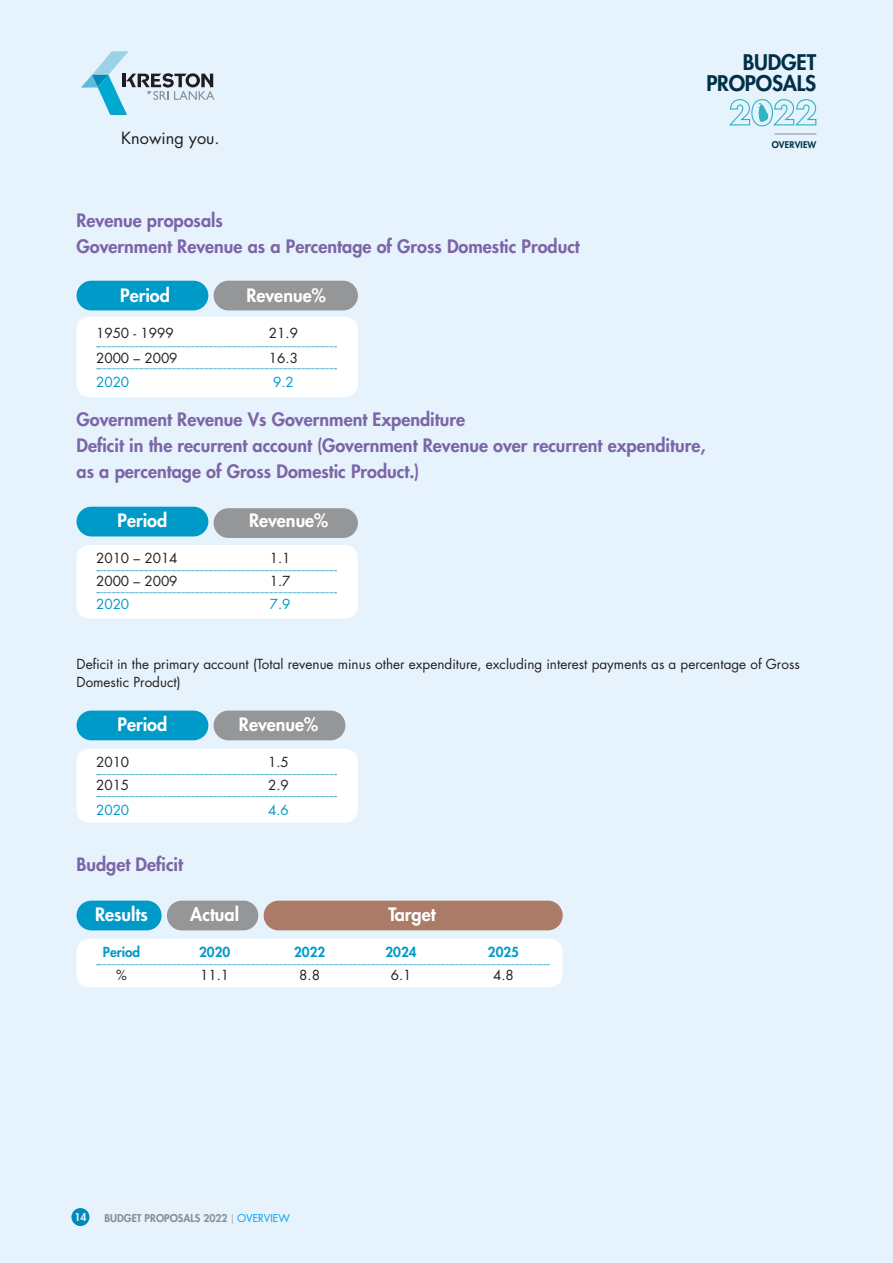
<style>
.page{position:relative;width:893px;height:1263px;background:#e7f3fc}
.page>*{position:absolute;margin:0;border:0;box-sizing:border-box;transform-origin:0 0}
.t1{font:800 21px/20.5px "Futura Std";letter-spacing:-.01em;color:#003349;text-align:right}
.t2{font:800 18px/25.8px "Futura Std";color:#7c65a7}
.t3{font:800 18px "Futura Std";color:#fff}
.t4{font:16.35px "Futura Std";color:#231f20}
.t5{font:13.5px/18px "Futura Std";color:#231f20}
.t6{font:800 13.5px "Futura Std";color:#009ac8}
.t7{font:13.5px "Futura Std";color:#009ac8}
.t8{font:800 10.5px "Futura Std";color:#949698}
.t9{font:800 10.5px "Futura Std";color:#fff}
.t10{font:800 9px "Futura Std";letter-spacing:.02em;color:#003349}
.s1{font-weight:300}
.s2{font-weight:400;color:#00aeef}
</style>
<div class="page">
<div style="left:77px;top:939px;width:486px;height:48px;background:#fff;border-radius:13px"></div>
<div style="left:77px;top:901px;width:85px;height:29px;background:#009ac8;border-radius:15px"></div>
<div style="left:167px;top:901px;width:91px;height:29px;background:#949698;border-radius:15px"></div>
<div style="left:264px;top:901px;width:299px;height:29px;background:#ab7b68;border-radius:15px"></div>
<svg style="left:97px;top:964px;width:452px;height:1px"></svg>
<div style="left:77px;top:317px;width:281px;height:80px;background:#fff;border-radius:13px"></div>
<div style="left:77px;top:545px;width:281px;height:74px;background:#fff;border-radius:13px"></div>
<div style="left:77px;top:749px;width:281px;height:73px;background:#fff;border-radius:13px"></div>
<div style="left:77px;top:281px;width:131px;height:29px;background:#009ac8;border-radius:15px"></div>
<div style="left:77px;top:507px;width:131px;height:29px;background:#009ac8;border-radius:15px"></div>
<div style="left:77px;top:710px;width:131px;height:30px;background:#009ac8;border-radius:15px"></div>
<div style="left:214px;top:710px;width:131px;height:30px;background:#949698;border-radius:15px"></div>
<div style="left:214px;top:281px;width:144px;height:29px;background:#949698;border-radius:15px"></div>
<div style="left:214px;top:508px;width:144px;height:30px;background:#949698;border-radius:15px"></div>
<svg style="left:97px;top:347px;width:239px;height:1px"></svg>
<svg style="left:97px;top:570px;width:239px;height:1px"></svg>
<svg style="left:97px;top:774px;width:239px;height:1px"></svg>
<svg style="left:97px;top:369px;width:239px;height:1px"></svg>
<svg style="left:97px;top:592px;width:239px;height:1px"></svg>
<svg style="left:97px;top:796px;width:239px;height:1px"></svg>
<p class="t4" style="left:121px;top:128px;width:100px">Knowing you.</p>
<p class="t1" style="left:706px;top:52px;width:111px">BUDGET<br>PROPOSALS</p>
<p class="t10" style="left:772px;top:139px;width:46px">OVERVIEW</p>
<p class="t2" style="left:77px;top:208px;width:505px">Revenue proposals<br>Government Revenue as a Percentage of Gross Domestic Product</p>
<p class="t3" style="left:120px;top:284px;width:51px">Period</p>
<p class="t3" style="left:246px;top:284px;width:81px">Revenue%</p>
<p class="t5" style="left:96px;top:324px;width:79px">1950 - 1999</p>
<p class="t5" style="left:269px;top:324px;width:31px">21.9</p>
<p class="t5" style="left:96px;top:349px;width:83px">2000 – 2009</p>
<p class="t5" style="left:269px;top:349px;width:31px">16.3</p>
<p class="t7" style="left:96px;top:373px;width:35px">2020</p>
<p class="t7" style="left:273px;top:373px;width:22px">9.2</p>
<p class="t2" style="left:77px;top:407px;width:631px">Government Revenue Vs Government Expenditure<br>Deficit in the recurrent account (Government Revenue over recurrent expenditure, as a percentage of Gross Domestic Product.)</p>
<p class="t3" style="left:118px;top:509px;width:51px">Period</p>
<p class="t3" style="left:249px;top:509px;width:81px">Revenue%</p>
<p class="t5" style="left:96px;top:549px;width:83px">2010 – 2014</p>
<p class="t5" style="left:270px;top:549px;width:22px">1.1</p>
<p class="t5" style="left:96px;top:572px;width:83px">2000 – 2009</p>
<p class="t5" style="left:270px;top:572px;width:22px">1.7</p>
<p class="t7" style="left:96px;top:596px;width:35px">2020</p>
<p class="t7" style="left:270px;top:596px;width:22px">7.9</p>
<p class="t5" style="left:77px;top:655px;width:725px">Deficit in the primary account (Total revenue minus other expenditure, excluding interest payments as a percentage of Gross<br>Domestic Product)</p>
<p class="t3" style="left:118px;top:713px;width:51px">Period</p>
<p class="t3" style="left:239px;top:713px;width:81px">Revenue%</p>
<p class="t5" style="left:96px;top:753px;width:35px">2010</p>
<p class="t5" style="left:268px;top:753px;width:22px">1.5</p>
<p class="t5" style="left:96px;top:777px;width:35px">2015</p>
<p class="t5" style="left:268px;top:777px;width:22px">2.9</p>
<p class="t7" style="left:96px;top:801px;width:35px">2020</p>
<p class="t7" style="left:268px;top:801px;width:22px">4.6</p>
<p class="t2" style="left:77px;top:852px;width:108px">Budget Deficit</p>
<p class="t3" style="left:95px;top:902px;width:54px">Results</p>
<p class="t3" style="left:190px;top:902px;width:50px">Actual</p>
<p class="t3" style="left:388px;top:902px;width:49px">Target</p>
<p class="t6" style="left:103px;top:943px;width:39px">Period</p>
<p class="t6" style="left:199px;top:943px;width:33px">2020</p>
<p class="t6" style="left:294px;top:943px;width:33px">2022</p>
<p class="t6" style="left:385px;top:943px;width:33px">2024</p>
<p class="t6" style="left:488px;top:943px;width:33px">2025</p>
<p class="t5" style="left:116px;top:966px;width:12px">%</p>
<p class="t5" style="left:200px;top:966px;width:31px">11.1</p>
<p class="t5" style="left:299px;top:966px;width:22px">8.8</p>
<p class="t5" style="left:391px;top:966px;width:22px">6.1</p>
<p class="t5" style="left:493px;top:966px;width:22px">4.8</p>
<p class="t9" style="left:74px;top:1210px;width:14px">14</p>
<p class="t8" style="left:104px;top:1211px;width:187px">BUDGET PROPOSALS 2022 <span class="s1">|</span> <span class="s2">OVERVIEW</span></p>
</div>
